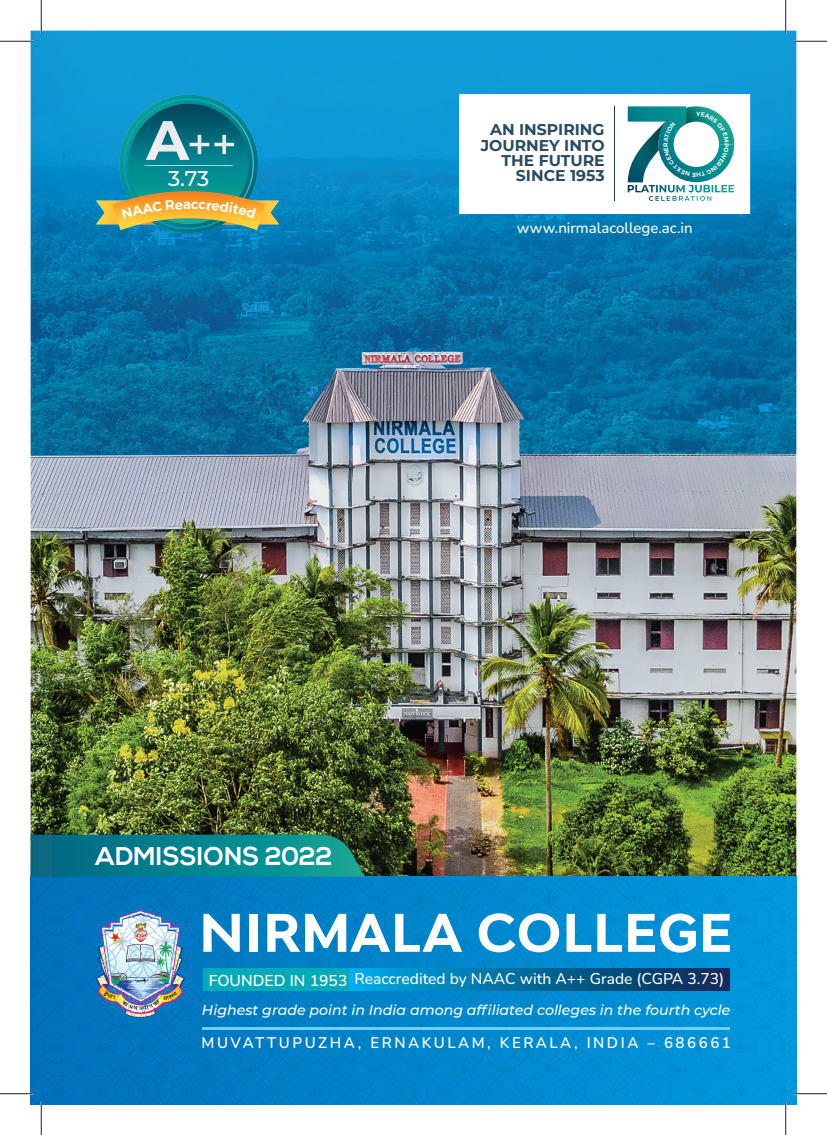
<style>
.page{position:relative;width:827px;height:1135px;background:#fff}
.page>*{position:absolute;margin:0;border:0;box-sizing:border-box;transform-origin:0 0}
.t1{font:51.25px "Adlinnaka Bold Demo";letter-spacing:.02em;color:#fff}
.t2{font:700 25.62px "Nexa";color:#fff}
.t3{font:500 21.12px "Montserrat";color:#fff}
.t4{font:600 15.75px "Nunito";color:#fff}
.t5{font:700 15.62px/15.2px "Montserrat";color:#284b60;text-align:right}
.t6{font:500 15.62px "Nunito";color:#fff}
.t7{font:600 15.38px "Nunito";letter-spacing:.17em;color:#fff}
.t8{font:500 15px "Nunito";color:#fff}
.t9{font:italic 500 14.12px "Montserrat";color:#fff}
.t10{font:600 6px "Montserrat";color:#fff}
</style>
<div class="page">
<img style="left:31px;top:31px;width:765px;height:804px">
<div style="left:459px;top:94px;width:291px;height:120px;background:#fff"></div>
<svg style="left:31px;top:835px;width:765px;height:269px;background:#0f82b7"></svg>
<img style="left:171px;top:911px;width:31px;height:24px">
<img style="left:178px;top:912px;width:19px;height:19px">
<img style="left:169px;top:915px;width:22px;height:22px">
<div style="left:203px;top:968px;width:147px;height:23px;background:#00aab6"></div>
<div style="left:350px;top:968px;width:379px;height:23px;background:linear-gradient(to right,#00a9e3,#0b2650)"></div>
<hr style="left:203px;top:1027px;width:527px;height:2px;background:#6bcff6">
<hr style="left:614px;top:106px;width:1px;height:95px;background:#213b53">
<hr style="left:0;top:40px;width:34px;height:2px;background:#fff">
<hr style="left:793px;top:40px;width:34px;height:2px;background:#fff">
<hr style="left:40px;top:0;width:2px;height:34px;background:#fff">
<hr style="left:40px;top:1101px;width:2px;height:34px;background:#fff">
<hr style="left:0;top:41px;width:34px;height:1px;background:#231f20">
<hr style="left:793px;top:41px;width:34px;height:1px;background:#231f20">
<hr style="left:0;top:1093px;width:34px;height:1px;background:#231f20">
<hr style="left:793px;top:1093px;width:34px;height:1px;background:#231f20">
<hr style="left:41px;top:0;width:1px;height:34px;background:#231f20">
<hr style="left:41px;top:1101px;width:1px;height:34px;background:#231f20">
<hr style="left:785px;top:0;width:1px;height:34px;background:#231f20">
<hr style="left:785px;top:1101px;width:1px;height:34px;background:#231f20">
<svg style="left:96px;top:95px;width:183px;height:138px;background:#3e9393"></svg>
<svg style="left:627px;top:106px;width:107px;height:95px"></svg>
<h3 class="t3" style="left:168px;top:164px;width:43px">3.73</h3>
<p class="t5" style="left:480px;top:122px;width:125px">AN INSPIRING<br>JOURNEY INTO<br>THE FUTURE<br>SINCE 1953</p>
<p class="t10" style="left:661px;top:147px;width:6px;rotate:-90deg">R</p>
<p class="t8" style="left:517px;top:217px;width:177px">www.nirmalacollege.ac.in</p>
<h2 class="t2" style="left:95px;top:841px;width:238px">ADMISSIONS 2022</h2>
<h1 class="t1" style="left:199px;top:911px;width:535px">NIRMALA COLLEGE</h1>
<p class="t6" style="left:354px;top:968px;width:371px">Reaccredited by NAAC with A++ Grade (CGPA 3.73)</p>
<p class="t4" style="left:209px;top:969px;width:140px">FOUNDED IN 1953</p>
<p class="t9" style="left:202px;top:1000px;width:530px">Highest grade point in India among affiliated colleges in the fourth cycle</p>
<p class="t7" style="left:201px;top:1032px;width:531px">MUVATTUPUZHA, ERNAKULAM, KERALA, INDIA – 686661</p>
</div>
